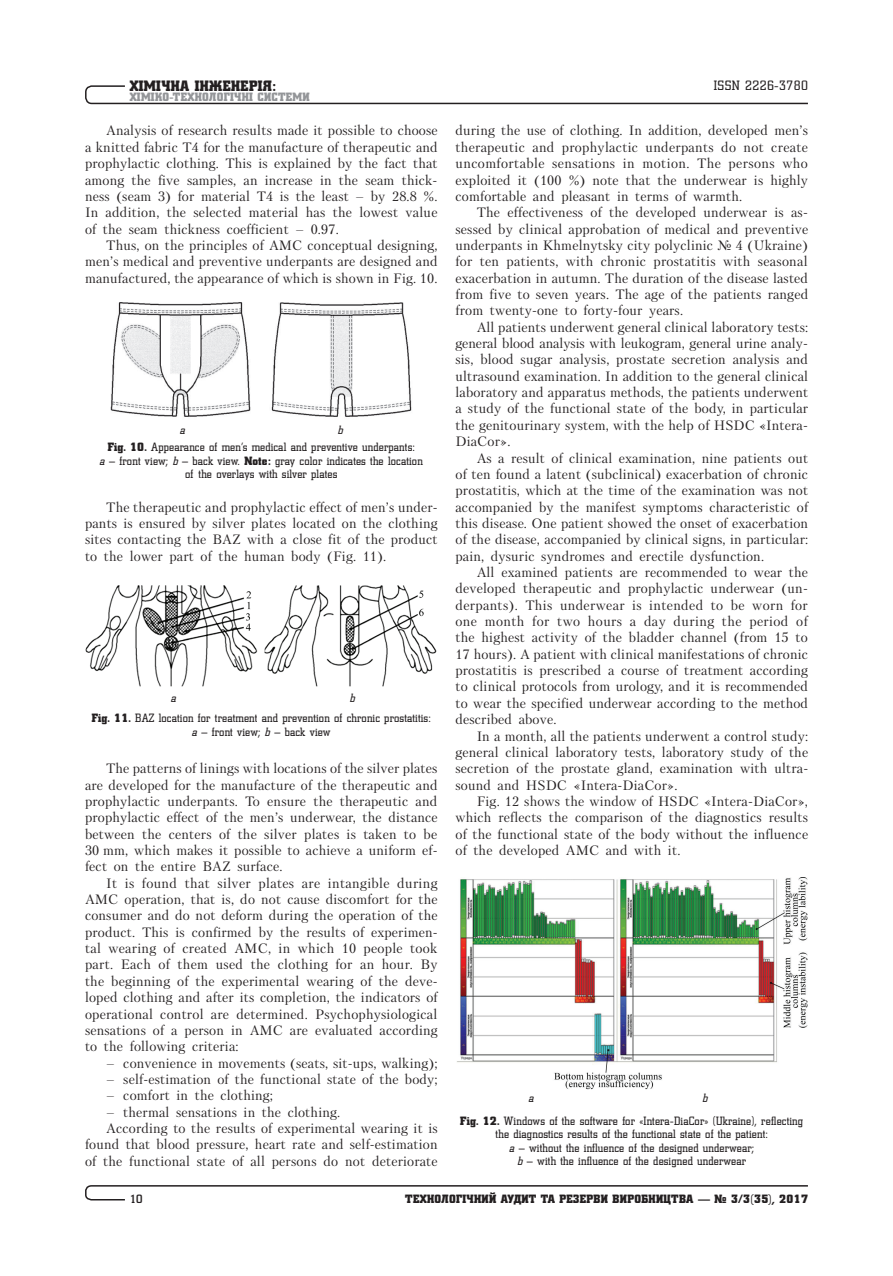
<style>
.page{position:relative;width:893px;height:1276px;background:#fff}
.page>*{position:absolute;margin:0;border:0;box-sizing:border-box;transform-origin:0 0}
.t1{font:15px "Coliseum Black C";letter-spacing:.025em;color:#231f20}
.t2{font:13.5px/16.4px "Petersburg C";letter-spacing:.01em;color:#231f20;text-align:justify}
.t3{font:13.5px "Coliseum C";letter-spacing:.03em;color:#231f20}
.t4{font:12px/13.5px "Coliseum C";letter-spacing:.015em;color:#231f20}
.t5{font:12px "Coliseum Black C";letter-spacing:.025em;color:#231f20}
.t6{font:12px "Coliseum Black C";letter-spacing:.025em;color:#939598}
.t7{font:italic 12px "Coliseum C";color:#231f20}
.t8{font:700 12px "Coliseum C";color:#231f20}
.s1{font-style:italic}
.s2{font-family:"Coliseum Black C"}
</style>
<div class="page">
<svg style="left:85px;top:1185px;width:723px;height:16px"></svg>
<svg style="left:85px;top:85px;width:723px;height:20px"></svg>
<img style="left:110px;top:302px;width:302px;height:115px">
<img style="left:86px;top:585px;width:351px;height:102px">
<img style="left:457px;top:877px;width:350px;height:213px">
<p class="t1" style="left:130px;top:77px;width:148px">Хімічна інженерія:</p>
<p class="t6" style="left:130px;top:90px;width:182px">Хіміко-технологічні системи</p>
<p class="t2" style="left:85px;top:122px;width:354px;text-indent:21px">Analysis of research results made it possible to choose a knitted fabric T4 for the manufacture of therapeutic and prophylactic clothing. This is explained by the fact that among the five samples, an increase in the seam thick&shy;ness (seam 3) for material T4 is the least – by 28.8 %.<br>In addition, the selected material has the lowest value of the seam thickness coefficient – 0.97.</p>
<p class="t2" style="left:85px;top:237px;width:354px;text-indent:21px">Thus, on the principles of AMC conceptual designing, men’s medical and preventive underpants are designed and manufactured, the appearance of which is shown in Fig. 10.</p>
<p class="t4" style="left:108px;top:421px;width:309px;line-height:17.2px;text-indent:230px"><span class="s1">b<br></span><span class="s2">Fig. 10.</span> Appearance of men’s medical and preventive underpants:</p>
<p class="t4" style="left:100px;top:453px;width:325px;text-align:center"><span class="s1">a</span> – front view; <span class="s1">b</span> – back view. <span class="s2">Note:</span> gray color indicates the location of the overlays with silver plates</p>
<p class="t2" style="left:85px;top:498px;width:354px;text-indent:21px">The therapeutic and prophylactic effect of men’s under&shy;pants is ensured by silver plates located on the clothing sites contacting the BAZ with a close fit of the product to the lower part of the human body (Fig. 11).</p>
<p class="t7" style="left:180px;top:423px;width:7px">a</p>
<p class="t4" style="left:92px;top:687px;width:341px;line-height:20.2px;text-indent:258px"><span class="s1">b<br></span><span class="s2">Fig. 11.</span> BAZ location for treatment and prevention of chronic prostatitis:</p>
<p class="t4" style="left:192px;top:724px;width:140px"><span class="s1">a</span> – front view; <span class="s1">b</span> – back view</p>
<p class="t2" style="left:85px;top:760px;width:354px;text-indent:21px">The patterns of linings with locations of the silver plates are developed for the manufacture of the therapeutic and prophylactic underpants. To ensure the therapeutic and prophylactic effect of the men’s underwear, the distance between the centers of the silver plates is taken to be 30 mm, which makes it possible to achieve a uniform ef&shy;fect on the entire BAZ surface.</p>
<p class="t2" style="left:85px;top:874px;width:354px;text-align:left;text-indent:21px">It is found that silver plates are intangible during AMC operation, that is, do not cause discomfort for the consumer and do not deform during the operation of the product. This is confirmed by the results of experimen&shy;tal wearing of created AMC, in which 10 people took part. Each of them used the clothing for an hour. By the beginning of the experimental wearing of the deve&shy;loped clothing and after its completion, the indicators of operational control are determined. Psychophysiological sensations of a person in AMC are evaluated according to the following criteria:</p>
<p class="t2" style="left:106px;top:1054px;width:333px">– convenience in movements (seats, sit-ups, walking);</p>
<p class="t2" style="left:106px;top:1071px;width:333px">– self-estimation of the functional state of the body;</p>
<p class="t2" style="left:106px;top:1087px;width:168px">– comfort in the clothing;</p>
<p class="t2" style="left:106px;top:1103px;width:235px">– thermal sensations in the clothing.</p>
<p class="t2" style="left:106px;top:1120px;width:333px">According to the results of experimental wearing it is</p>
<p class="t2" style="left:85px;top:1136px;width:354px">found that blood pressure, heart rate and self-estimation</p>
<p class="t2" style="left:85px;top:1152px;width:354px">of the functional state of all persons do not deteriorate</p>
<p class="t7" style="left:171px;top:691px;width:7px">a</p>
<p class="t3" style="left:714px;top:78px;width:96px">ISSN 2226-3780</p>
<p class="t2" style="left:455px;top:122px;width:354px">during the use of clothing. In addition, developed men’s therapeutic and prophylactic underpants do not create uncomfortable sensations in motion. The persons who exploited it (100 %) note that the underwear is highly comfortable and pleasant in terms of warmth.</p>
<p class="t2" style="left:455px;top:204px;width:354px;text-indent:21px">The effectiveness of the developed underwear is as&shy;sessed by clinical approbation of medical and preventive underpants in Khmelnytsky city polyclinic № 4 (Ukraine) for ten patients, with chronic prostatitis with seasonal exacerbation in autumn. The duration of the disease lasted from five to seven years. The age of the patients ranged from twenty-one to forty-four years.</p>
<p class="t2" style="left:455px;top:319px;width:354px;text-indent:21px">All patients underwent general clinical laboratory tests: general blood analysis with leukogram, general urine analy&shy;sis, blood sugar analysis, prostate secretion analysis and ultrasound examination. In addition to the general clinical laboratory and apparatus methods, the patients underwent a study of the functional state of the body, in particular the genitourinary system, with the help of HSDC «Intera-DiaCor».</p>
<p class="t2" style="left:455px;top:449px;width:354px;text-indent:21px">As a result of clinical examination, nine patients out of ten found a latent (subclinical) exacerbation of chronic prostatitis, which at the time of the examination was not accompanied by the manifest symptoms characteristic of this disease. One patient showed the onset of exacerbation of the disease, accompanied by clinical signs, in particular: pain, dysuric syndromes and erectile dysfunction.</p>
<p class="t2" style="left:455px;top:564px;width:354px;text-indent:21px">All examined patients are recommended to wear the developed therapeutic and prophylactic underwear (un&shy;derpants). This underwear is intended to be worn for one month for two hours a day during the period of the highest activity of the bladder channel (from 15 to 17 hours). A patient with clinical manifestations of chronic prostatitis is prescribed a course of treatment according to clinical protocols from urology, and it is recommended to wear the specified underwear according to the method described above.</p>
<p class="t2" style="left:455px;top:727px;width:354px;text-indent:21px">In a month, all the patients underwent a control study: general clinical laboratory tests, laboratory study of the secretion of the prostate gland, examination with ultra&shy;sound and HSDC «Intera-DiaCor».</p>
<p class="t2" style="left:455px;top:793px;width:354px;text-indent:21px">Fig. 12 shows the window of HSDC «Intera-DiaCor», which reflects the comparison of the diagnostics results of the functional state of the body without the influence of the developed AMC and with it.</p>
<p class="t4" style="left:460px;top:1086px;width:344px;line-height:23.1px;text-indent:242px"><span class="s1">b<br></span><span class="s2">Fig. 12.</span> Windows of the software for «Intera-DiaCor» (Ukraine), reflecting</p>
<p class="t4" style="left:496px;top:1127px;width:274px;text-align:center">the diagnostics results of the functional state of the patient: <span class="s1">a</span> – without the influence of the designed underwear;<br><span class="s1">b</span> – with the influence of the designed underwear</p>
<p class="t7" style="left:529px;top:1091px;width:7px">a</p>
<p class="t8" style="left:130px;top:1191px;width:14px">10</p>
<p class="t5" style="left:405px;top:1191px;width:404px">Технологічний аудит та резерви виробництва — № 3/3(35), 2017</p>
</div>
